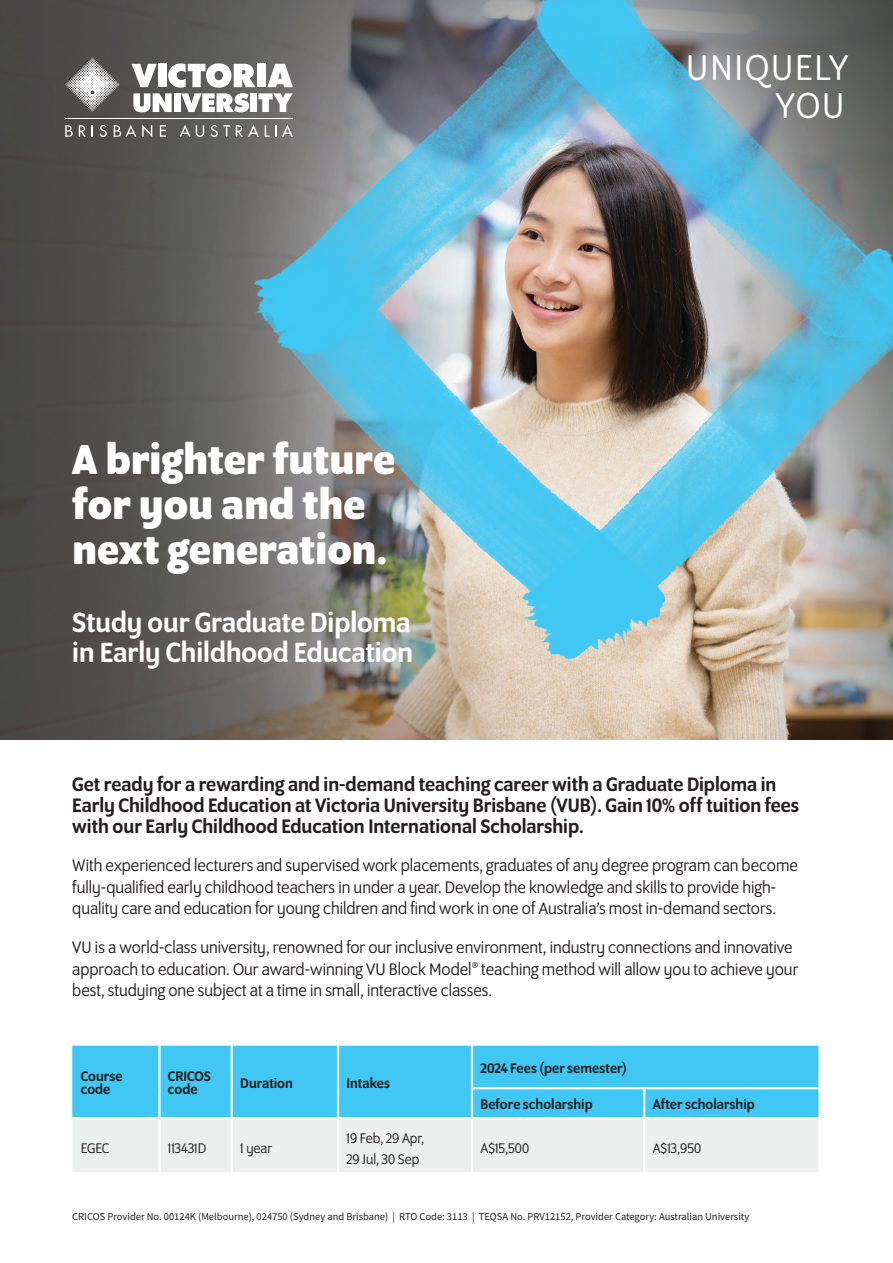
<style>
.page{position:relative;width:893px;height:1263px;background:#fff}
.page>*{position:absolute;margin:0;border:0;box-sizing:border-box;transform-origin:0 0}
.t1{font:700 45px "Program OT";letter-spacing:-.005em;color:#fff}
.t2{font:39px "Program OT";letter-spacing:.05em;color:#fff}
.t3{font:500 30px/30px "Program OT";color:#fff}
.t4{font:500 21px/21px "Program OT";color:#231f20}
.t5{font:18px/21.6px "Program OT";color:#231f20}
.t6{font:500 15px/13.5px "Program OT";color:#231f20}
.t7{font:15px/21.6px "Program OT";color:#231f20}
.t8{font:10.5px "Source Sans Pro";color:#231f20}
</style>
<div class="page">
<img style="left:0;top:0;width:893px;height:740px">
<svg style="left:132px;top:63px;width:123px;height:49px"></svg>
<svg style="left:65px;top:57px;width:55px;height:55px;background:#888786"></svg>
<hr style="left:65px;top:118px;width:228px;height:1px;background:#fff">
<svg style="left:180px;top:125px;width:24px;height:12px"></svg>
<svg style="left:100px;top:125px;width:7px;height:12px"></svg>
<svg style="left:211px;top:125px;width:19px;height:12px"></svg>
<svg style="left:79px;top:125px;width:7px;height:12px"></svg>
<svg style="left:236px;top:125px;width:19px;height:12px"></svg>
<svg style="left:92px;top:125px;width:1px;height:12px"></svg>
<svg style="left:142px;top:125px;width:10px;height:12px"></svg>
<svg style="left:160px;top:125px;width:6px;height:12px"></svg>
<svg style="left:65px;top:125px;width:8px;height:12px"></svg>
<svg style="left:114px;top:125px;width:22px;height:12px"></svg>
<div style="left:72px;top:1046px;width:746px;height:71px;background:#40c7f4"></div>
<div style="left:72px;top:1119px;width:746px;height:53px;background:#edefef"></div>
<hr style="left:158px;top:1046px;width:3px;height:42px;background:#fff">
<hr style="left:231px;top:1046px;width:2px;height:42px;background:#fff">
<hr style="left:337px;top:1046px;width:2px;height:42px;background:#fff">
<hr style="left:471px;top:1046px;width:2px;height:41px;background:#fff">
<hr style="left:158px;top:1088px;width:3px;height:29px;background:#fff">
<hr style="left:231px;top:1088px;width:2px;height:29px;background:#fff">
<hr style="left:337px;top:1088px;width:2px;height:29px;background:#fff">
<hr style="left:471px;top:1089px;width:2px;height:28px;background:#fff">
<hr style="left:643px;top:1089px;width:2px;height:28px;background:#fff">
<hr style="left:158px;top:1119px;width:3px;height:53px;background:#fff">
<hr style="left:231px;top:1119px;width:2px;height:53px;background:#fff">
<hr style="left:337px;top:1119px;width:2px;height:53px;background:#fff">
<hr style="left:471px;top:1119px;width:2px;height:53px;background:#fff">
<hr style="left:643px;top:1119px;width:2px;height:53px;background:#fff">
<hr style="left:471px;top:1087px;width:173px;height:2px;background:#fff">
<hr style="left:644px;top:1087px;width:177px;height:2px;background:#fff">
<img style="left:255px;top:0;width:638px;height:669px">
<p class="t2" style="left:686px;top:46px;width:163px">UNIQUELY</p>
<p class="t1" style="left:72px;top:433px;width:325px">A brighter future</p>
<p class="t1" style="left:72px;top:478px;width:295px">for you and the</p>
<p class="t1" style="left:72px;top:523px;width:317px">next generation.</p>
<p class="t3" style="left:72px;top:607px;width:342px">Study our Graduate Diploma in Early Childhood Education</p>
<p class="t2" style="left:776px;top:84px;width:70px">YOU</p>
<p class="t4" style="left:72px;top:773px;width:728px">Get ready for a rewarding and in-demand teaching career with a Graduate Diploma in<br>Early Childhood Education at Victoria University Brisbane (VUB). Gain 10% off tuition fees with our Early Childhood Education International Scholarship.</p>
<p class="t5" style="left:72px;top:854px;width:727px">With experienced lecturers and supervised work placements, graduates of any degree program can become fully-qualified early childhood teachers in under a year. Develop the knowledge and skills to provide high&shy;quality care and education for young children and find work in one of Australia’s most in-demand sectors.</p>
<p class="t5" style="left:72px;top:936px;width:727px">VU is a world-class university, renowned for our inclusive environment, industry connections and innovative approach to education. Our award-winning VU Block Model<sup>®</sup> teaching method will allow you to achieve your best, studying one subject at a time in small, interactive classes.</p>
<p class="t6" style="left:81px;top:1069px;width:43px">Course code</p>
<p class="t6" style="left:168px;top:1069px;width:44px">CRICOS code</p>
<p class="t6" style="left:240px;top:1076px;width:54px">Duration</p>
<p class="t6" style="left:347px;top:1076px;width:45px">Intakes</p>
<p class="t6" style="left:480px;top:1061px;width:148px">2024 Fees (per semester)</p>
<p class="t6" style="left:480px;top:1097px;width:114px">Before scholarship</p>
<p class="t6" style="left:653px;top:1097px;width:104px">After scholarship</p>
<p class="t7" style="left:81px;top:1137px;width:30px">EGEC</p>
<p class="t7" style="left:168px;top:1137px;width:40px">113431D</p>
<p class="t7" style="left:240px;top:1137px;width:33px">1 year</p>
<p class="t7" style="left:347px;top:1127px;width:79px">19 Feb, 29 Apr,<br>29 Jul, 30 Sep</p>
<p class="t7" style="left:480px;top:1137px;width:50px">A$15,500</p>
<p class="t7" style="left:653px;top:1137px;width:50px">A$13,950</p>
<p class="t8" style="left:72px;top:1210px;width:679px">CRICOS Provider No. 00124K (Melbourne), 024750 (Sydney and Brisbane) | RTO Code: 3113 | TEQSA No. PRV12152, Provider Category: Australian University</p>
</div>
